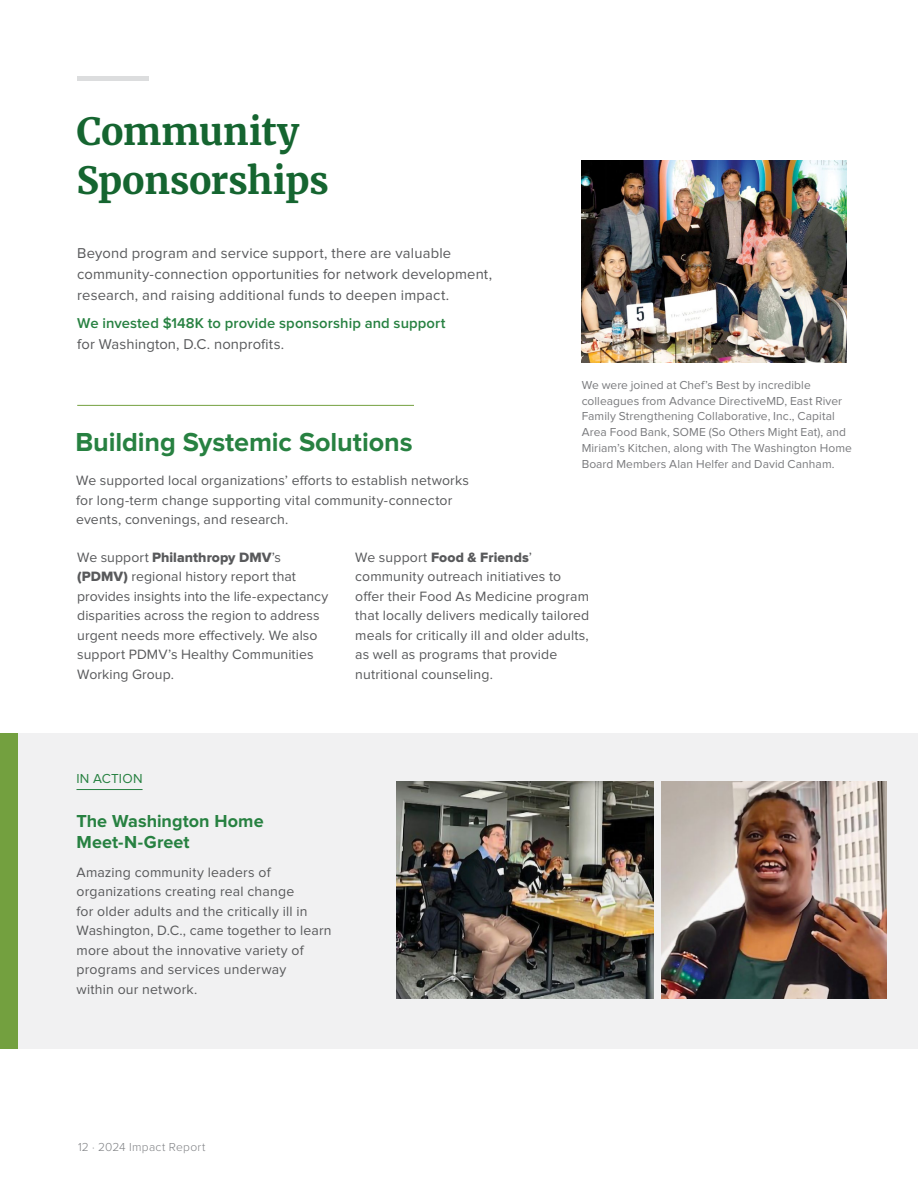
<style>
.page{position:relative;width:918px;height:1188px;background:#fff}
.page>*{position:absolute;margin:0;border:0;box-sizing:border-box;transform-origin:0 0}
.t1{font:700 37.5px/49.5px "Merriweather";letter-spacing:-.01em;color:#156530}
.t2{font:700 27px "Proxima Nova";letter-spacing:-.005em;color:#278141}
.t3{font:700 18px/21px "Proxima Nova";letter-spacing:.005em;color:#278141}
.t4{font:14.85px/21px "Proxima Nova";letter-spacing:.01em;color:#58595b}
.t5{font:600 14.85px "Proxima Nova";letter-spacing:.005em;color:#278141}
.t6{font:14.1px/19.5px "Proxima Nova";letter-spacing:.01em;color:#58595b}
.t7{font:14.1px "Proxima Nova Extrabld";letter-spacing:.005em;color:#58595b}
.t8{font:13.5px "Proxima Nova";letter-spacing:.02em;color:#278141}
.t9{font:12px/15.8px "Proxima Nova";letter-spacing:.005em;color:#797a7d}
.t10{font:300 12px "Proxima Nova";letter-spacing:.025em;color:#808285}
.s1{font-family:"Proxima Nova"}
.s2{font-family:"Proxima Nova Extrabld"}
</style>
<div class="page">
<div style="left:0;top:733px;width:918px;height:315px;background:#f1f1f2"></div>
<hr style="left:76px;top:789px;width:67px;height:1px;background:#278141">
<div style="left:0;top:733px;width:18px;height:315px;background:#73a03f"></div>
<img style="left:582px;top:160px;width:264px;height:203px">
<img style="left:662px;top:782px;width:224px;height:217px">
<img style="left:396px;top:782px;width:257px;height:217px">
<div style="left:77px;top:76px;width:72px;height:5px;background:#dcddde"></div>
<hr style="left:77px;top:405px;width:337px;height:1px;background:#73a03f">
<h1 class="t1" style="left:76px;top:106px;width:254px">Community<br>Sponsorships</h1>
<p class="t4" style="left:77px;top:243px;width:416px">Beyond program and service support, there are valuable community-connection opportunities for network development, research, and raising additional funds to deepen impact.</p>
<p class="t5" style="left:77px;top:315px;width:370px">We invested $148K to provide sponsorship and support</p>
<p class="t4" style="left:77px;top:334px;width:208px">for Washington, D.C. nonprofits.</p>
<h2 class="t2" style="left:75px;top:426px;width:339px">Building Systemic Solutions</h2>
<p class="t6" style="left:76px;top:471px;width:394px">We supported local organizations’ efforts to establish networks for long-term change supporting vital community-connector events, convenings, and research.</p>
<p class="t9" style="left:582px;top:377px;width:272px">We were joined at Chef’s Best by incredible colleagues from Advance DirectiveMD, East River Family Strengthening Collaborative, Inc., Capital Area Food Bank, SOME (So Others Might Eat), and Miriam’s Kitchen, along with The Washington Home Board Members Alan Helfer and David Canham.</p>
<p class="t7" style="left:77px;top:549px;width:205px"><span class="s1">We support</span> Philanthropy DMV<span class="s1">’s</span></p>
<p class="t6" style="left:77px;top:567px;width:252px"><span class="s2">(PDMV)</span> regional history report that provides insights into the life-expectancy disparities across the region to address urgent needs more effectively. We also support PDMV’s Healthy Communities Working Group.</p>
<p class="t7" style="left:355px;top:549px;width:178px"><span class="s1">We support</span> Food &amp; Friends<span class="s1">’</span></p>
<p class="t6" style="left:355px;top:567px;width:236px">community outreach initiatives to offer their Food As Medicine program that locally delivers medically tailored meals for critically ill and older adults, as well as programs that provide nutritional counseling.</p>
<p class="t8" style="left:76px;top:771px;width:68px">IN ACTION</p>
<p class="t3" style="left:76px;top:811px;width:189px">The Washington Home<br>Meet-N-Greet</p>
<p class="t6" style="left:76px;top:863px;width:257px">Amazing community leaders of organizations creating real change<br>for older adults and the critically ill in Washington, D.C., came together to learn more about the innovative variety of programs and services underway<br>within our network.</p>
<p class="t10" style="left:78px;top:1140px;width:129px">12 · 2024 Impact Report</p>
</div>
